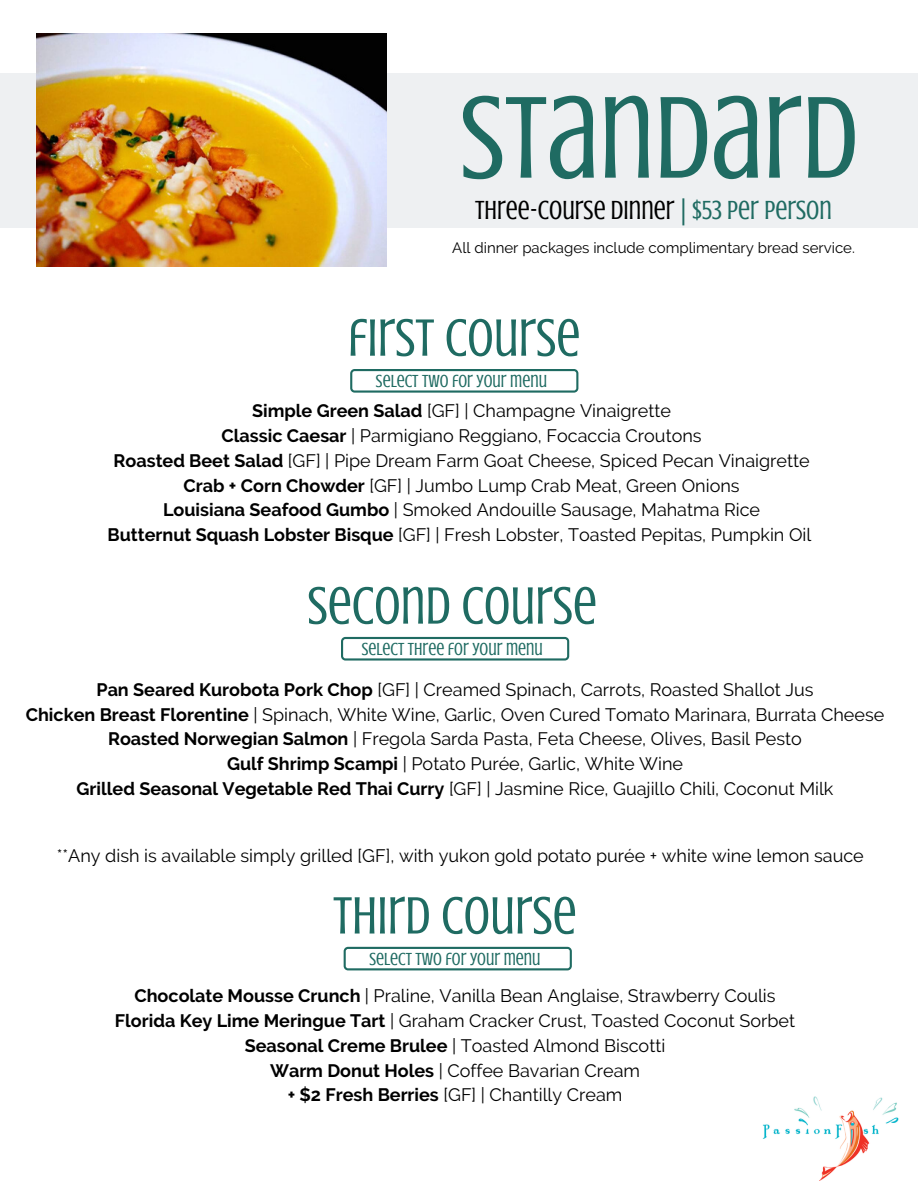
<style>
.page{position:relative;width:918px;height:1188px;background:#fff}
.page>*{position:absolute;margin:0;border:0;box-sizing:border-box;transform-origin:0 0}
.t1{font:120px "Crushed";color:#1f6b62}
.t2{font:54px "Crushed";color:#1f6b62}
.t3{font:27px "Crushed";color:#000}
.t4{font:18px/24.8px "Raleway";color:#000;text-align:center}
.t5{font:18px "Crushed";color:#1f6b62}
.t6{font:15px "Raleway";color:#000}
.s1{color:#1f6b62}
.s2{font-weight:700}
</style>
<div class="page">
<div style="left:0;top:73px;width:918px;height:154px;background:#eef0f2"></div>
<img style="left:763px;top:1096px;width:136px;height:85px">
<img style="left:37px;top:34px;width:349px;height:232px">
<svg style="left:341px;top:637px;width:228px;height:24px"></svg>
<svg style="left:344px;top:947px;width:228px;height:23px"></svg>
<svg style="left:350px;top:369px;width:228px;height:24px"></svg>
<h1 class="t1" style="left:460px;top:71px;width:400px">STANDARD</h1>
<h1 class="t3" style="left:475px;top:195px;width:358px">THREE-COURSE DINNER <span class="s1">| $53 PER PERSON</span></h1>
<p class="t6" style="left:452px;top:239px;width:404px">All dinner packages include complimentary bread service.</p>
<p class="t2" style="left:348px;top:308px;width:234px">FIRST COURSE</p>
<p class="t5" style="left:376px;top:371px;width:173px">SELECT TWO FOR YOUR MENU</p>
<p class="t4" style="left:222px;top:399px;width:482px"><span class="s2">Simple Green Salad</span> [GF] | Champagne Vinaigrette<br><span class="s2">Classic Caesar</span> | Parmigiano Reggiano, Focaccia Croutons</p>
<p class="t4" style="left:114px;top:448px;width:698px"><span class="s2">Roasted Beet Salad</span> [GF] | Pipe Dream Farm Goat Cheese, Spiced Pecan Vinaigrette</p>
<p class="t4" style="left:163px;top:473px;width:599px"><span class="s2">Crab + Corn Chowder</span> [GF] | Jumbo Lump Crab Meat, Green Onions<br><span class="s2">Louisiana Seafood Gumbo</span> | Smoked Andouille Sausage, Mahatma Rice</p>
<p class="t4" style="left:108px;top:522px;width:705px"><span class="s2">Butternut Squash Lobster Bisque</span> [GF] | Fresh Lobster, Toasted Pepitas, Pumpkin Oil</p>
<p class="t2" style="left:308px;top:576px;width:291px">SECOND COURSE</p>
<p class="t5" style="left:362px;top:639px;width:183px">SELECT THREE FOR YOUR MENU</p>
<p class="t4" style="left:26px;top:677px;width:860px"><span class="s2">Pan Seared Kurobota Pork Chop</span> [GF] | Creamed Spinach, Carrots, Roasted Shallot Jus<br><span class="s2">Chicken Breast Florentine</span> | Spinach, White Wine, Garlic, Oven Cured Tomato Marinara, Burrata Cheese</p>
<p class="t4" style="left:108px;top:727px;width:695px"><span class="s2">Roasted Norwegian Salmon</span> | Fregola Sarda Pasta, Feta Cheese, Olives, Basil Pesto</p>
<p class="t4" style="left:77px;top:752px;width:758px"><span class="s2">Gulf Shrimp Scampi</span> | Potato Purée, Garlic, White Wine<br><span class="s2">Grilled Seasonal Vegetable Red Thai Curry</span> [GF] | Jasmine Rice, Guajillo Chili, Coconut Milk</p>
<p class="t4" style="left:57px;top:843px;width:809px">**Any dish is available simply grilled [GF], with yukon gold potato purée + white wine lemon sauce</p>
<p class="t2" style="left:333px;top:886px;width:245px">THIRD COURSE</p>
<p class="t5" style="left:369px;top:949px;width:173px">SELECT TWO FOR YOUR MENU</p>
<p class="t4" style="left:115px;top:984px;width:682px"><span class="s2">Chocolate Mousse Crunch</span> | Praline, Vanilla Bean Anglaise, Strawberry Coulis<br><span class="s2">Florida Key Lime Meringue Tart</span> | Graham Cracker Crust, Toasted Coconut Sorbet</p>
<p class="t4" style="left:245px;top:1033px;width:422px"><span class="s2">Seasonal Creme Brulee</span> | Toasted Almond Biscotti</p>
<p class="t4" style="left:270px;top:1058px;width:372px"><span class="s2">Warm Donut Holes</span> | Coffee Bavarian Cream <span class="s2">+ $2 Fresh Berries</span> [GF] | Chantilly Cream</p>
</div>
